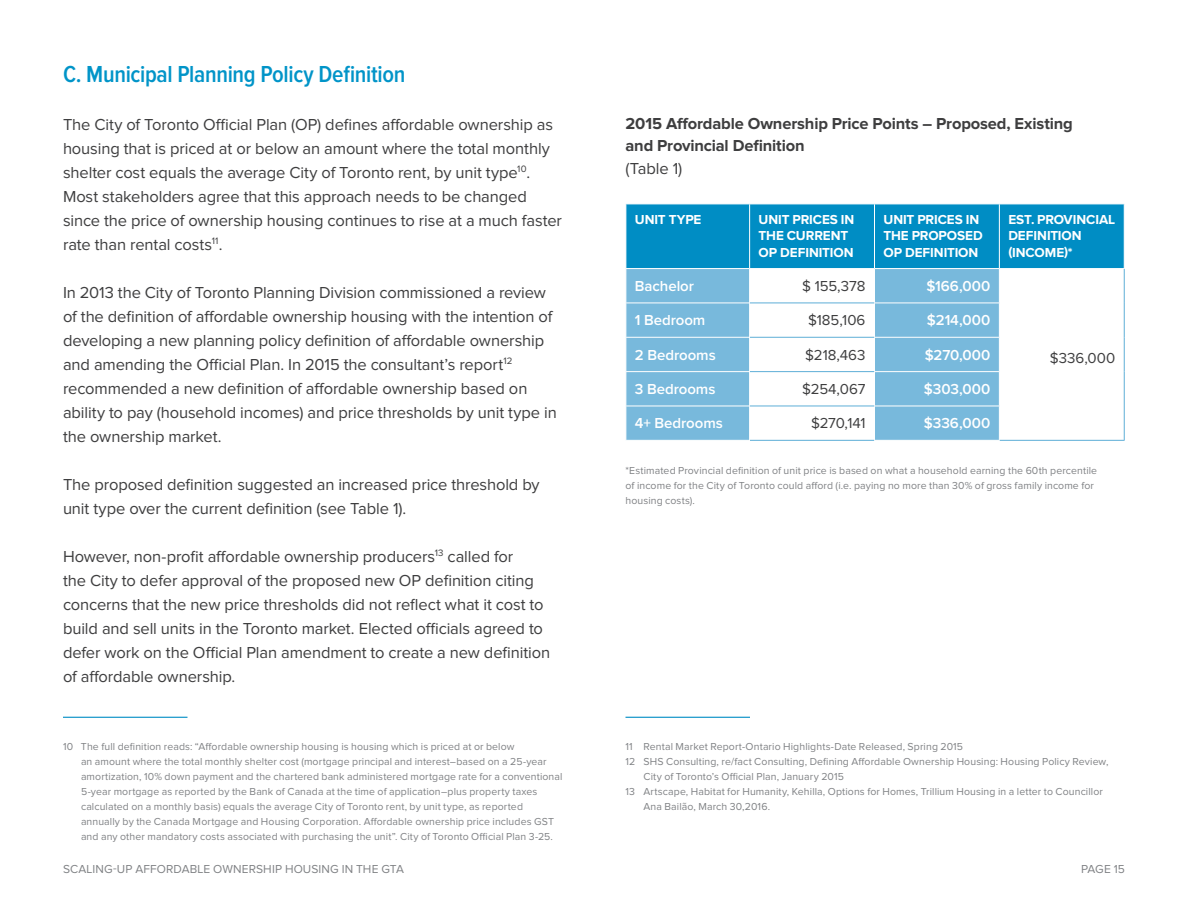
<style>
.page{position:relative;width:1188px;height:918px;background:#fff}
.page>*{position:absolute;margin:0;border:0;box-sizing:border-box;transform-origin:0 0}
.t1{font:600 24px "Proxima Nova Cond";letter-spacing:-.015em;color:#0094c8}
.t2{font:16.5px/24px "Proxima Nova";letter-spacing:-.01em;color:#3e3e3f}
.t3{font:700 16.5px/22.5px "Proxima Nova";letter-spacing:-.01em;color:#3e3e3f}
.t4{font:600 15px "Proxima Nova";color:#fff}
.t5{font:15px "Proxima Nova";color:#3e3e3f}
.t6{font:700 13.5px/16.5px "Proxima Nova";letter-spacing:-.005em;color:#fff}
.t7{font:12px "Proxima Nova";letter-spacing:.01em;color:#808285}
.footnotes{font:10.5px/15px "Proxima Nova";letter-spacing:.01em;color:#808285}
</style>
<div class="page">
<div style="left:627px;top:205px;width:497px;height:63px;background:#008dc4"></div>
<svg style="left:627px;top:269px;width:372px;height:171px;fill:#78b9dc"></svg>
<hr style="left:749px;top:269px;width:1px;height:34px;background:#fff">
<hr style="left:626px;top:303px;width:124px;height:1px;background:#fff">
<hr style="left:749px;top:303px;width:1px;height:34px;background:#fff">
<hr style="left:626px;top:337px;width:124px;height:1px;background:#fff">
<hr style="left:749px;top:338px;width:1px;height:33px;background:#fff">
<hr style="left:626px;top:371px;width:124px;height:1px;background:#fff">
<hr style="left:749px;top:372px;width:1px;height:34px;background:#fff">
<hr style="left:626px;top:406px;width:124px;height:1px;background:#fff">
<hr style="left:749px;top:406px;width:1px;height:34px;background:#fff">
<hr style="left:749px;top:204px;width:1px;height:64px;background:#fff">
<hr style="left:874px;top:204px;width:1px;height:64px;background:#fff">
<hr style="left:999px;top:204px;width:1px;height:64px;background:#fff">
<hr style="left:874px;top:269px;width:1px;height:34px;background:#fff">
<hr style="left:874px;top:303px;width:126px;height:1px;background:#fff">
<hr style="left:874px;top:303px;width:1px;height:34px;background:#fff">
<hr style="left:874px;top:337px;width:126px;height:1px;background:#fff">
<hr style="left:874px;top:338px;width:1px;height:33px;background:#fff">
<hr style="left:874px;top:371px;width:126px;height:1px;background:#fff">
<hr style="left:874px;top:372px;width:1px;height:34px;background:#fff">
<hr style="left:874px;top:406px;width:126px;height:1px;background:#fff">
<hr style="left:874px;top:406px;width:1px;height:34px;background:#fff">
<hr style="left:750px;top:303px;width:124px;height:1px;background:#5daed7">
<hr style="left:750px;top:337px;width:124px;height:1px;background:#5daed7">
<hr style="left:750px;top:371px;width:124px;height:1px;background:#5daed7">
<hr style="left:750px;top:406px;width:124px;height:1px;background:#5daed7">
<hr style="left:750px;top:440px;width:124px;height:1px;background:#5daed7">
<hr style="left:1124px;top:269px;width:1px;height:34px;background:#5daed7">
<hr style="left:1124px;top:303px;width:1px;height:34px;background:#5daed7">
<hr style="left:1124px;top:337px;width:1px;height:35px;background:#5daed7">
<hr style="left:1124px;top:372px;width:1px;height:34px;background:#5daed7">
<hr style="left:1124px;top:406px;width:1px;height:34px;background:#5daed7">
<hr style="left:1000px;top:440px;width:125px;height:1px;background:#5daed7">
<hr style="left:626px;top:717px;width:124px;height:1px;background:#008dc4">
<hr style="left:63px;top:717px;width:125px;height:1px;background:#008dc4">
<p class="t1" style="left:63px;top:61px;width:344px">C. Municipal Planning Policy Definition</p>
<p class="t2" style="left:63px;top:113px;width:501px">The City of Toronto Official Plan (OP) defines affordable ownership as housing that is priced at or below an amount where the total monthly shelter cost equals the average City of Toronto rent, by unit type<sup>10</sup>.<br>Most stakeholders agree that this approach needs to be changed since the price of ownership housing continues to rise at a much faster rate than rental costs<sup>11</sup>.</p>
<p class="t2" style="left:63px;top:281px;width:495px">In 2013 the City of Toronto Planning Division commissioned a review of the definition of affordable ownership housing with the intention of developing a new planning policy definition of affordable ownership and amending the Official Plan. In 2015 the consultant’s report<sup>12 </sup>recommended a new definition of affordable ownership based on ability to pay (household incomes) and price thresholds by unit type in the ownership market.</p>
<p class="t2" style="left:63px;top:473px;width:478px">The proposed definition suggested an increased price threshold by unit type over the current definition (see Table 1).</p>
<p class="t2" style="left:63px;top:545px;width:489px">However, non-profit affordable ownership producers<sup>13</sup> called for<br>the City to defer approval of the proposed new OP definition citing concerns that the new price thresholds did not reflect what it cost to build and sell units in the Toronto market. Elected officials agreed to defer work on the Official Plan amendment to create a new definition of affordable ownership.</p>
<p class="t3" style="left:626px;top:112px;width:449px">2015 Affordable Ownership Price Points – Proposed, Existing and Provincial Definition</p>
<p class="t2" style="left:626px;top:157px;width:58px">(Table 1)</p>
<p class="t6" style="left:635px;top:211px;width:68px">UNIT TYPE</p>
<p class="t6" style="left:759px;top:211px;width:97px">UNIT PRICES IN<br>THE CURRENT<br>OP DEFINITION</p>
<p class="t6" style="left:884px;top:211px;width:101px">UNIT PRICES IN<br>THE PROPOSED<br>OP DEFINITION</p>
<p class="t6" style="left:1008px;top:211px;width:108px">EST. PROVINCIAL<br>DEFINITION (INCOME)*</p>
<p class="t4" style="left:635px;top:277px;width:61px">Bachelor</p>
<p class="t5" style="left:802px;top:279px;width:65px">$ 155,378</p>
<p class="t4" style="left:927px;top:277px;width:65px">$166,000</p>
<p class="t4" style="left:635px;top:312px;width:72px">1 Bedroom</p>
<p class="t5" style="left:808px;top:313px;width:59px">$185,106</p>
<p class="t4" style="left:927px;top:312px;width:65px">$214,000</p>
<p class="t4" style="left:635px;top:346px;width:82px">2 Bedrooms</p>
<p class="t5" style="left:805px;top:348px;width:62px">$218,463</p>
<p class="t4" style="left:925px;top:346px;width:67px">$270,000</p>
<p class="t4" style="left:635px;top:380px;width:82px">3 Bedrooms</p>
<p class="t5" style="left:802px;top:382px;width:65px">$254,067</p>
<p class="t4" style="left:924px;top:380px;width:68px">$303,000</p>
<p class="t4" style="left:635px;top:415px;width:90px">4+ Bedrooms</p>
<p class="t5" style="left:811px;top:416px;width:56px">$270,141</p>
<p class="t4" style="left:924px;top:415px;width:68px">$336,000</p>
<p class="footnotes" style="left:626px;top:463px;width:473px">*Estimated Provincial definition of unit price is based on what a household earning the 60th percentile of income for the City of Toronto could afford (i.e. paying no more than 30% of gross family income for housing costs).</p>
<p class="t5" style="left:1050px;top:351px;width:67px">$336,000</p>
<p class="footnotes" style="left:626px;top:739px;width:339px">11 Rental Market Report-Ontario Highlights-Date Released, Spring 2015</p>
<p class="footnotes" style="left:644px;top:754px;width:467px;text-indent:-18px">12 SHS Consulting, re/fact Consulting, Defining Affordable Ownership Housing: Housing Policy Review,<br>City of Toronto’s Official Plan, January 2015</p>
<p class="footnotes" style="left:644px;top:784px;width:461px;text-indent:-18px">13 Artscape, Habitat for Humanity, Kehilla, Options for Homes, Trillium Housing in a letter to Councillor<br>Ana Bailão, March 30,2016.</p>
<p class="footnotes" style="left:81px;top:739px;width:483px;text-indent:-18px">10 The full definition reads: “Affordable ownership housing is housing which is priced at or below<br>an amount where the total monthly shelter cost (mortgage principal and interest–based on a 25-year amortization, 10% down payment and the chartered bank administered mortgage rate for a conventional 5-year mortgage as reported by the Bank of Canada at the time of application–plus property taxes calculated on a monthly basis) equals the average City of Toronto rent, by unit type, as reported annually by the Canada Mortgage and Housing Corporation. Affordable ownership price includes GST and any other mandatory costs associated with purchasing the unit”. City of Toronto Official Plan 3-25.</p>
<p class="t7" style="left:63px;top:864px;width:342px">SCALING-UP AFFORDABLE OWNERSHIP HOUSING IN THE GTA</p>
<p class="t7" style="left:1081px;top:864px;width:45px">PAGE 15</p>
</div>
